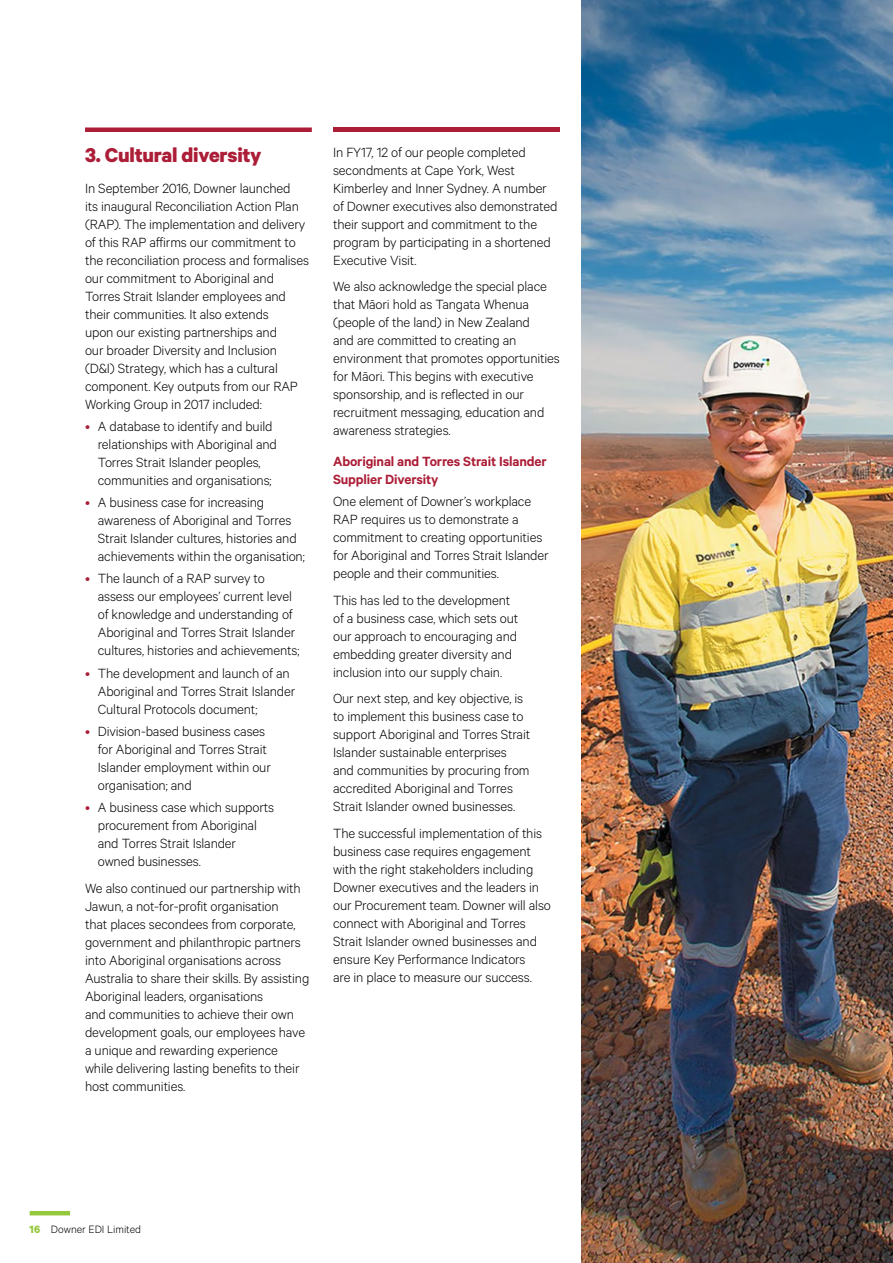
<style>
.page{position:relative;width:893px;height:1263px;background:#fff}
.page>*{position:absolute;margin:0;border:0;box-sizing:border-box;transform-origin:0 0}
.t1{font:700 22.5px "Calibre";letter-spacing:-.01em;color:#ac1d37}
.t2{font:300 15px/18px "Calibre";letter-spacing:-.01em;color:#000}
.t3{font:600 15px/18px "Calibre";letter-spacing:-.01em;color:#ac1d37}
.t4{font:300 12px "Calibre";color:#000}
.s1{color:#ac1d37}
.s2{font-weight:700;color:#95c93d}
</style>
<div class="page">
<div style="left:85px;top:127px;width:227px;height:5px;background:#ac1d37"></div>
<hr style="left:333px;top:128px;width:227px;height:4px;background:#ac1d37">
<img style="left:581px;top:0;width:312px;height:1263px">
<hr style="left:30px;top:1211px;width:40px;height:4px;background:#95c93d">
<h1 class="t1" style="left:85px;top:141px;width:178px">3. Cultural diversity</h1>
<p class="t2" style="left:85px;top:178px;width:226px">In September 2016, Downer launched<br>its inaugural Reconciliation Action Plan (RAP). The implementation and delivery of this RAP affirms our commitment to the reconciliation process and formalises our commitment to Aboriginal and Torres Strait Islander employees and their communities. It also extends<br>upon our existing partnerships and<br>our broader Diversity and Inclusion (D&amp;I) Strategy, which has a cultural component. Key outputs from our RAP Working Group in 2017 included:</p>
<p class="t2" style="left:98px;top:416px;width:181px;text-indent:-13px"><span class="s1">•</span> A database to identify and build relationships with Aboriginal and Torres Strait Islander peoples, communities and organisations;</p>
<p class="t2" style="left:98px;top:493px;width:209px;text-indent:-13px"><span class="s1">•</span> A business case for increasing awareness of Aboriginal and Torres Strait Islander cultures, histories and achievements within the organisation;</p>
<p class="t2" style="left:98px;top:569px;width:203px;text-indent:-13px"><span class="s1">•</span> The launch of a RAP survey to assess our employees’ current level of knowledge and understanding of Aboriginal and Torres Strait Islander cultures, histories and achievements;</p>
<p class="t2" style="left:98px;top:663px;width:199px;text-indent:-13px"><span class="s1">•</span> The development and launch of an<br>Aboriginal and Torres Strait Islander<br>Cultural Protocols document;</p>
<p class="t2" style="left:98px;top:721px;width:175px;text-indent:-13px"><span class="s1">•</span> Division-based business cases for Aboriginal and Torres Strait<br>Islander employment within our organisation; and</p>
<p class="t2" style="left:98px;top:798px;width:178px;text-indent:-13px"><span class="s1">•</span> A business case which supports procurement from Aboriginal and Torres Strait Islander owned businesses.</p>
<p class="t2" style="left:85px;top:878px;width:226px">We also continued our partnership with Jawun, a not-for-profit organisation<br>that places secondees from corporate, government and philanthropic partners into Aboriginal organisations across Australia to share their skills. By assisting Aboriginal leaders, organisations<br>and communities to achieve their own development goals, our employees have a unique and rewarding experience while delivering lasting benefits to their host communities.</p>
<p class="t2" style="left:333px;top:143px;width:226px">In FY17, 12 of our people completed secondments at Cape York, West Kimberley and Inner Sydney. A number of Downer executives also demonstrated their support and commitment to the program by participating in a shortened Executive Visit.</p>
<p class="t2" style="left:333px;top:277px;width:228px">We also acknowledge the special place that Māori hold as Tangata Whenua (people of the land) in New Zealand<br>and are committed to creating an environment that promotes opportunities for Māori. This begins with executive sponsorship, and is reflected in our recruitment messaging, education and awareness strategies.</p>
<p class="t3" style="left:333px;top:452px;width:215px">Aboriginal and Torres Strait Islander<br>Supplier Diversity</p>
<p class="t2" style="left:333px;top:492px;width:217px">One element of Downer’s workplace RAP requires us to demonstrate a commitment to creating opportunities for Aboriginal and Torres Strait Islander people and their communities.</p>
<p class="t2" style="left:333px;top:591px;width:187px">This has led to the development of a business case, which sets out our approach to encouraging and embedding greater diversity and inclusion into our supply chain.</p>
<p class="t2" style="left:333px;top:689px;width:199px">Our next step, and key objective, is to implement this business case to support Aboriginal and Torres Strait Islander sustainable enterprises and communities by procuring from accredited Aboriginal and Torres Strait Islander owned businesses.</p>
<p class="t2" style="left:333px;top:824px;width:219px">The successful implementation of this business case requires engagement with the right stakeholders including Downer executives and the leaders in our Procurement team. Downer will also connect with Aboriginal and Torres Strait Islander owned businesses and ensure Key Performance Indicators<br>are in place to measure our success.</p>
<p class="t4" style="left:30px;top:1222px;width:113px"><span class="s2">16</span> Downer EDI Limited</p>
</div>
